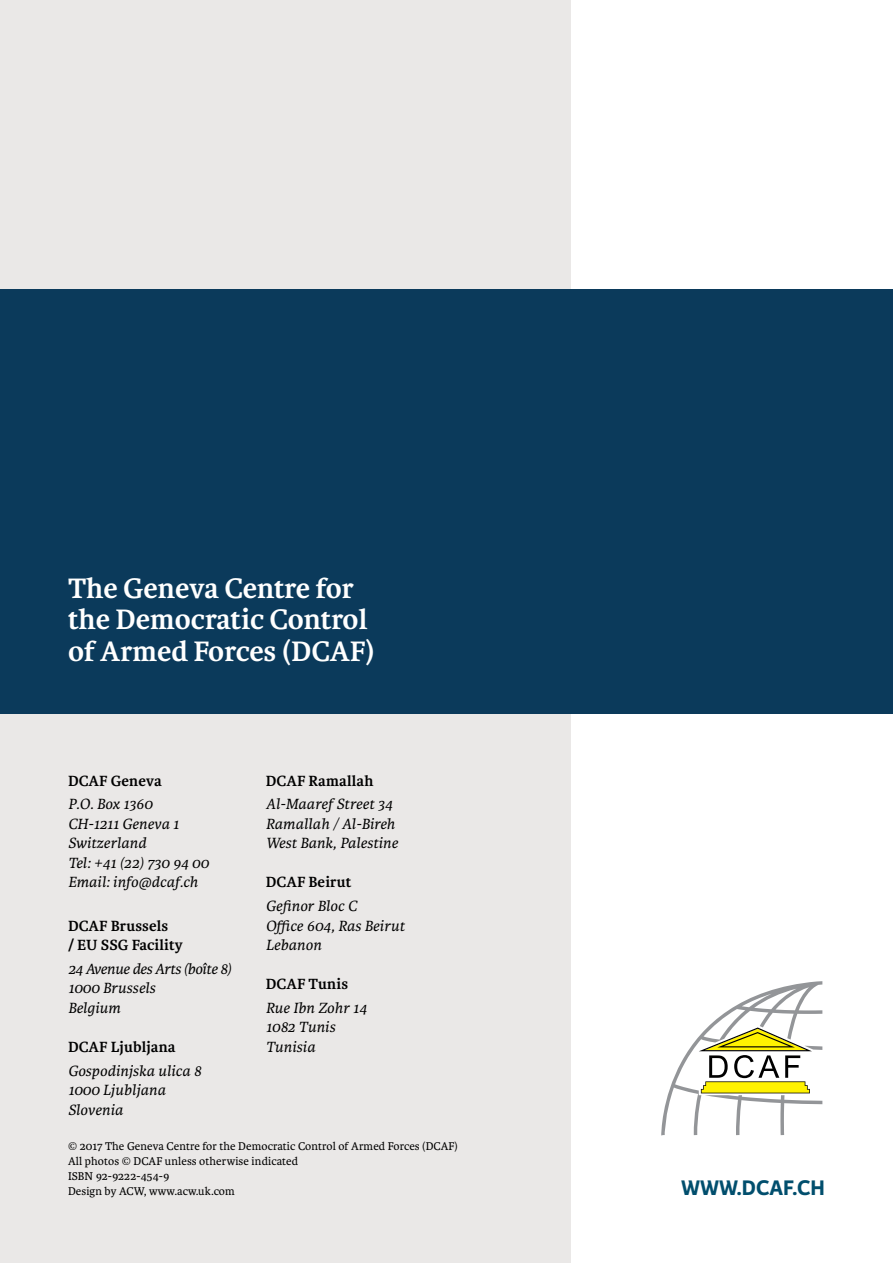
<style>
.page{position:relative;width:893px;height:1263px;background:#fff}
.page>*{position:absolute;margin:0;border:0;box-sizing:border-box;transform-origin:0 0}
.t1{font:700 30px/31.5px "Karmina";color:#fff}
.t2{font:700 22.5px "Karmina Sans";color:#014e6d}
.t3{font:italic 15.75px/19.5px "Karmina";letter-spacing:.01em;color:#000}
.t4{font:700 15.75px/19.5px "Karmina";letter-spacing:.01em;color:#000}
.t5{font:italic 15.75px/19.5px "Karmina";letter-spacing:-.01em;color:#000}
.t6{font:12px/15px "Karmina";letter-spacing:.01em;color:#000}
</style>
<div class="page">
<div style="left:0;top:0;width:570px;height:1263px;background:#eae8e7"></div>
<div style="left:0;top:289px;width:893px;height:424px;background:#0b3a5b"></div>
<svg style="left:661px;top:981px;width:161px;height:154px"></svg>
<h1 class="t1" style="left:68px;top:573px;width:308px">The Geneva Centre for the Democratic Control of Armed Forces (DCAF)</h1>
<p class="t4" style="left:68px;top:771px;width:95px">DCAF Geneva</p>
<p class="t3" style="left:68px;top:795px;width:142px">P.O. Box 1360<br>CH-1211 Geneva 1<br>Switzerland<br>Tel: +41 (22) 730 94 00<br>Email: info@dcaf.ch</p>
<p class="t4" style="left:68px;top:916px;width:116px">DCAF Brussels<br>/ EU SSG Facility</p>
<p class="t5" style="left:68px;top:959px;width:165px">24 Avenue des Arts (boîte 8)<br>1000 Brussels<br>Belgium</p>
<p class="t4" style="left:68px;top:1037px;width:109px">DCAF Ljubljana</p>
<p class="t3" style="left:68px;top:1061px;width:135px">Gospodinjska ulica 8<br>1000 Ljubljana<br>Slovenia</p>
<p class="t4" style="left:266px;top:771px;width:109px">DCAF Ramallah</p>
<p class="t3" style="left:266px;top:795px;width:134px">Al-Maaref Street 34<br>Ramallah / Al-Bireh<br>West Bank, Palestine</p>
<p class="t4" style="left:266px;top:873px;width:87px">DCAF Beirut</p>
<p class="t3" style="left:266px;top:897px;width:140px">Gefinor Bloc C<br>Office 604, Ras Beirut<br>Lebanon</p>
<p class="t4" style="left:266px;top:974px;width:84px">DCAF Tunis</p>
<p class="t3" style="left:266px;top:998px;width:102px">Rue Ibn Zohr 14<br>1082 Tunis<br>Tunisia</p>
<p class="t6" style="left:68px;top:1139px;width:391px">© 2017 The Geneva Centre for the Democratic Control of Armed Forces (DCAF)<br>All photos © DCAF unless otherwise indicated<br>ISBN 92-9222-454-9<br>Design by ACW, www.acw.uk.com</p>
<h2 class="t2" style="left:681px;top:1175px;width:145px">WWW.DCAF.CH</h2>
</div>
